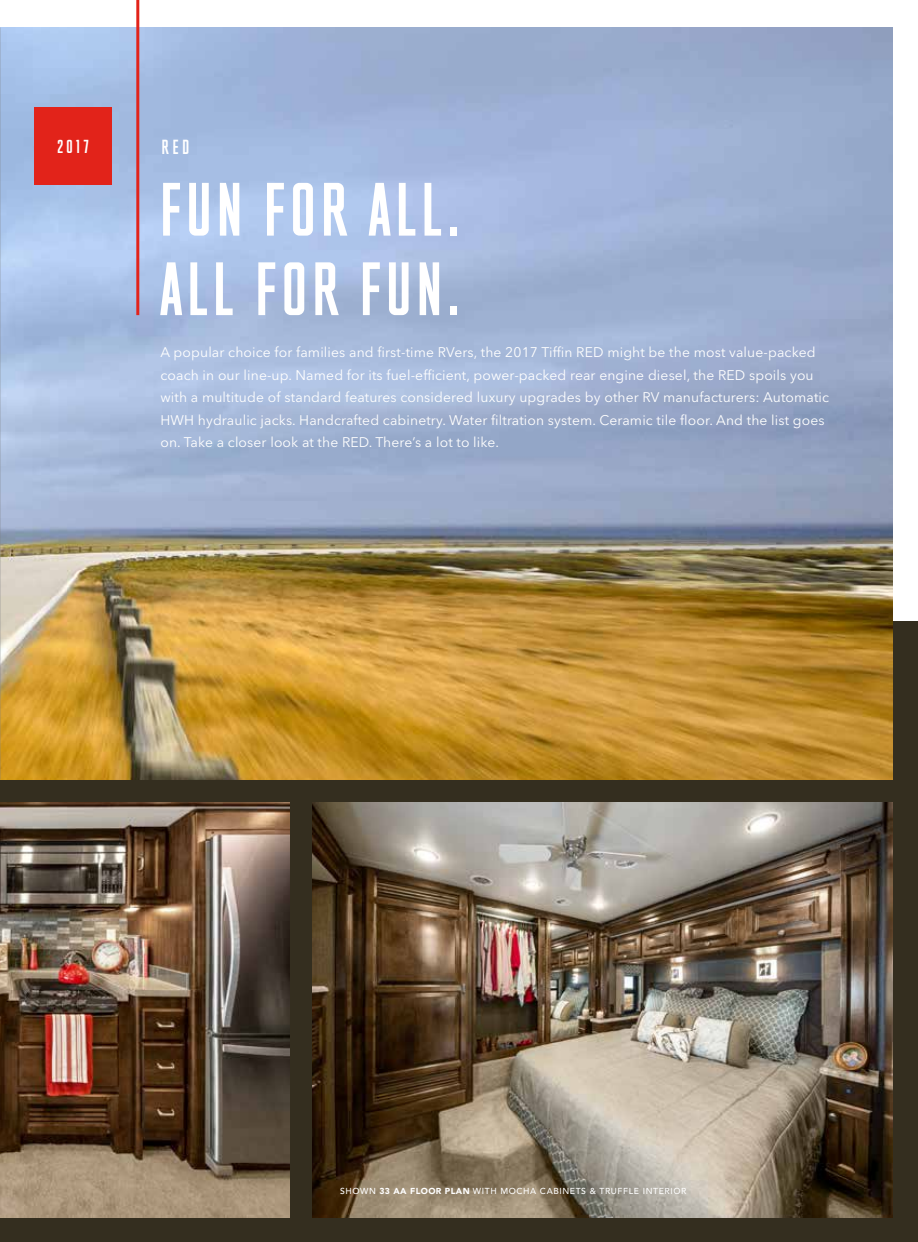
<style>
.page{position:relative;width:918px;height:1242px;background:#fff}
.page>*{position:absolute;margin:0;border:0;box-sizing:border-box;transform-origin:0 0}
.t1{font:72px/79.5px "M Fred";letter-spacing:.05em;color:#fff}
.t2{font:19.5px "M Fred";color:#fff}
.t3{font:18px "M Fred";color:#fff}
.t4{font:13.8px/22.5px "Avenir Next LT Pro";letter-spacing:.01em;color:#fff}
.t5{font:500 8.7px "Avenir";letter-spacing:.07em;color:#fff}
.s1{font-weight:900}
</style>
<div class="page">
<div style="left:0;top:621px;width:918px;height:621px;background:#342e1f"></div>
<img style="left:1px;top:27px;width:891px;height:753px">
<img style="left:313px;top:802px;width:579px;height:415px">
<div style="left:34px;top:107px;width:78px;height:78px;background:#e2231a"></div>
<hr style="left:136px;top:0;width:3px;height:315px;background:#e2231a">
<img style="left:0;top:27px;width:1px;height:753px">
<img style="left:0;top:802px;width:290px;height:415px">
<h3 class="t3" style="left:58px;top:137px;width:33px">2017</h3>
<h2 class="t2" style="left:162px;top:136px;width:29px">RED</h2>
<h1 class="t1" style="left:159px;top:169px;width:303px">FUN FOR ALL.<br>ALL FOR FUN.</h1>
<p class="t4" style="left:160px;top:341px;width:670px">A popular choice for families and first-time RVers, the 2017 Tiffin RED might be the most value-packed coach in our line-up. Named for its fuel-efficient, power-packed rear engine diesel, the RED spoils you with a multitude of standard features considered luxury upgrades by other RV manufacturers: Automatic HWH hydraulic jacks. Handcrafted cabinetry. Water filtration system. Ceramic tile floor. And the list goes on. Take a closer look at the RED. There’s a lot to like.</p>
<p class="t5" style="left:340px;top:1186px;width:348px">SHOWN <span class="s1">33 AA FLOOR PLAN</span> WITH MOCHA CABINETS &amp; TRUFFLE INTERIOR</p>
</div>
